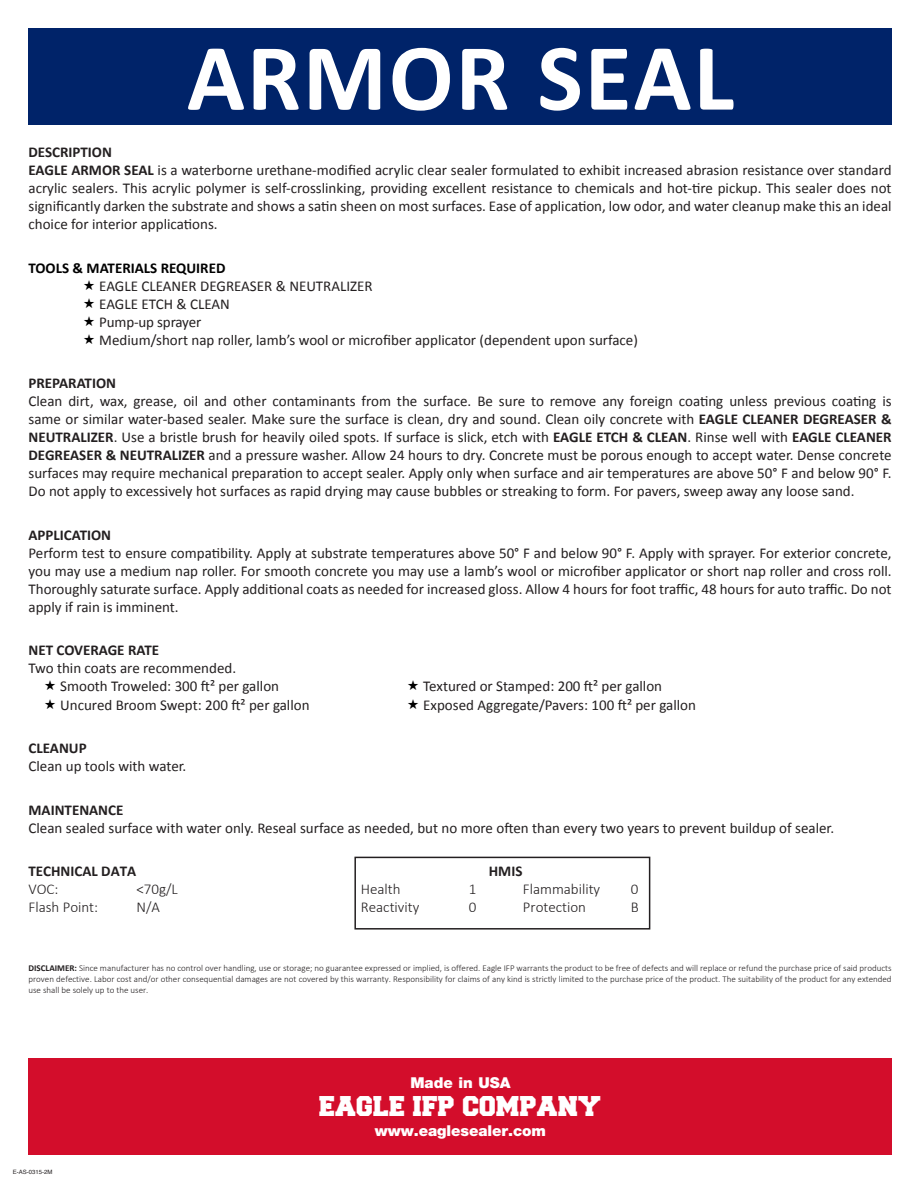
<style>
.page{position:relative;width:918px;height:1188px;background:#fff}
.page>*{position:absolute;margin:0;border:0;box-sizing:border-box;transform-origin:0 0}
.t1{font:700 96px "Calibri";letter-spacing:.02em;color:#fff}
.t2{font:24px "Collegiate Black FLF";color:#fff}
.Pa1{font:15px/18px "Calibri";color:#231f20;text-align:justify}
.Default{font:700 15px "Calibri";color:#231f20}
.Default-2{font:300 15px "Calibri";color:#231f20}
.t3{font:900 15px "Helvetica Neue LT Std";letter-spacing:-.005em;color:#fff}
.Pa1-2{font:700 15px "Calibri";color:#000}
.Default-3{font:300 9px/10.8px "Calibri";color:#231f20;text-align:justify}
.t4{font:6px "Helvetica";color:#231f20}
.s1{font-weight:700}
</style>
<div class="page">
<div style="left:28px;top:28px;width:864px;height:97px;background:#002369"></div>
<div style="left:28px;top:1059px;width:864px;height:96px;background:#d30d2b"></div>
<div style="left:354px;top:857px;width:296px;height:73px;border:2px solid #231f20"></div>
<p class="t1" style="left:187px;top:16px;width:549px">ARMOR SEAL</p>
<p class="Default" style="left:28px;top:142px;width:85px">DESCRIPTION</p>
<p class="Pa1" style="left:28px;top:161px;width:865px"><span class="s1">EAGLE ARMOR SEAL</span> is a waterborne urethane-modified acrylic clear sealer formulated to exhibit increased abrasion resistance over standard acrylic sealers. This acrylic polymer is self-crosslinking, providing excellent resistance to chemicals and hot-tire pickup. This sealer does not significantly darken the substrate and shows a satin sheen on most surfaces. Ease of application, low odor, and water cleanup make this an ideal choice for interior applications.</p>
<p class="Pa1-2" style="left:28px;top:258px;width:199px">TOOLS &amp; MATERIALS REQUIRED</p>
<p class="Pa1" style="left:99px;top:277px;width:275px">EAGLE CLEANER DEGREASER &amp; NEUTRALIZER</p>
<p class="Pa1" style="left:99px;top:295px;width:132px">EAGLE ETCH &amp; CLEAN</p>
<p class="Pa1" style="left:99px;top:313px;width:103px">Pump-up sprayer</p>
<p class="Pa1" style="left:99px;top:331px;width:540px">Medium/short nap roller, lamb’s wool or microfiber applicator (dependent upon surface)</p>
<p class="Default" style="left:28px;top:374px;width:89px">PREPARATION</p>
<p class="Pa1" style="left:28px;top:392px;width:865px">Clean dirt, wax, grease, oil and other contaminants from the surface. Be sure to remove any foreign coating unless previous coating is same or similar water-based sealer. Make sure the surface is clean, dry and sound. Clean oily concrete with <span class="s1">EAGLE CLEANER DEGREASER &amp; NEUTRALIZER</span>. Use a bristle brush for heavily oiled spots. If surface is slick, etch with <span class="s1">EAGLE ETCH &amp; CLEAN</span>. Rinse well with <span class="s1">EAGLE CLEANER DEGREASER &amp; NEUTRALIZER</span> and a pressure washer. Allow 24 hours to dry. Concrete must be porous enough to accept water. Dense concrete surfaces may require mechanical preparation to accept sealer. Apply only when surface and air temperatures are above 50° F and below 90° F.<br>Do not apply to excessively hot surfaces as rapid drying may cause bubbles or streaking to form. For pavers, sweep away any loose sand.</p>
<p class="Default" style="left:28px;top:525px;width:84px">APPLICATION</p>
<p class="Pa1" style="left:28px;top:544px;width:865px">Perform test to ensure compatibility. Apply at substrate temperatures above 50° F and below 90° F. Apply with sprayer. For exterior concrete, you may use a medium nap roller. For smooth concrete you may use a lamb’s wool or microfiber applicator or short nap roller and cross roll.<br>Thoroughly saturate surface. Apply additional coats as needed for increased gloss. Allow 4 hours for foot traffic, 48 hours for auto traffic. Do not apply if rain is imminent.</p>
<p class="Default" style="left:28px;top:641px;width:132px">NET COVERAGE RATE</p>
<p class="Pa1" style="left:28px;top:659px;width:209px">Two thin coats are recommended.</p>
<p class="Pa1" style="left:60px;top:677px;width:220px">Smooth Troweled: 300 ft² per gallon</p>
<p class="Pa1" style="left:423px;top:677px;width:240px">Textured or Stamped: 200 ft² per gallon</p>
<p class="Pa1" style="left:60px;top:696px;width:251px">Uncured Broom Swept: 200 ft² per gallon</p>
<p class="Pa1" style="left:423px;top:696px;width:274px">Exposed Aggregate/Pavers: 100 ft² per gallon</p>
<p class="Default" style="left:28px;top:738px;width:60px">CLEANUP</p>
<p class="Pa1" style="left:28px;top:757px;width:159px">Clean up tools with water.</p>
<p class="Default" style="left:28px;top:800px;width:96px">MAINTENANCE</p>
<p class="Pa1" style="left:28px;top:819px;width:807px">Clean sealed surface with water only. Reseal surface as needed, but no more often than every two years to prevent buildup of sealer.</p>
<p class="Default" style="left:28px;top:861px;width:109px">TECHNICAL DATA</p>
<p class="Default-2" style="left:28px;top:880px;width:32px">VOC:</p>
<p class="Default-2" style="left:136px;top:880px;width:43px">&lt;70g/L</p>
<p class="Default-2" style="left:28px;top:898px;width:71px">Flash Point:</p>
<p class="Default-2" style="left:136px;top:898px;width:25px">N/A</p>
<p class="Default" style="left:489px;top:861px;width:35px">HMIS</p>
<p class="Default-2" style="left:361px;top:880px;width:41px">Health</p>
<p class="Default-2" style="left:469px;top:880px;width:9px">1</p>
<p class="Default-2" style="left:523px;top:880px;width:79px">Flammability</p>
<p class="Default-2" style="left:631px;top:880px;width:9px">0</p>
<p class="Default-2" style="left:361px;top:898px;width:60px">Reactivity</p>
<p class="Default-2" style="left:469px;top:898px;width:9px">0</p>
<p class="Default-2" style="left:523px;top:898px;width:65px">Protection</p>
<p class="Default-2" style="left:631px;top:898px;width:10px">B</p>
<p class="Default-3" style="left:28px;top:963px;width:865px"><span class="s1">DISCLAIMER:</span> Since manufacturer has no control over handling, use or storage; no guarantee expressed or implied, is offered. Eagle IFP warrants the product to be free of defects and will replace or refund the purchase price of said products proven defective. Labor cost and/or other consequential damages are not covered by this warranty. Responsibility for claims of any kind is strictly limited to the purchase price of the product. The suitability of the product for any extended use shall be solely up to the user.</p>
<p class="t4" style="left:13px;top:1168px;width:41px">E-AS-0315-2M</p>
<p class="t3" style="left:410px;top:1073px;width:102px">Made in USA</p>
<p class="t2" style="left:319px;top:1096px;width:284px">EAGLE IFP COMPANY</p>
<p class="t3" style="left:375px;top:1121px;width:173px">www.eaglesealer.com</p>
</div>
